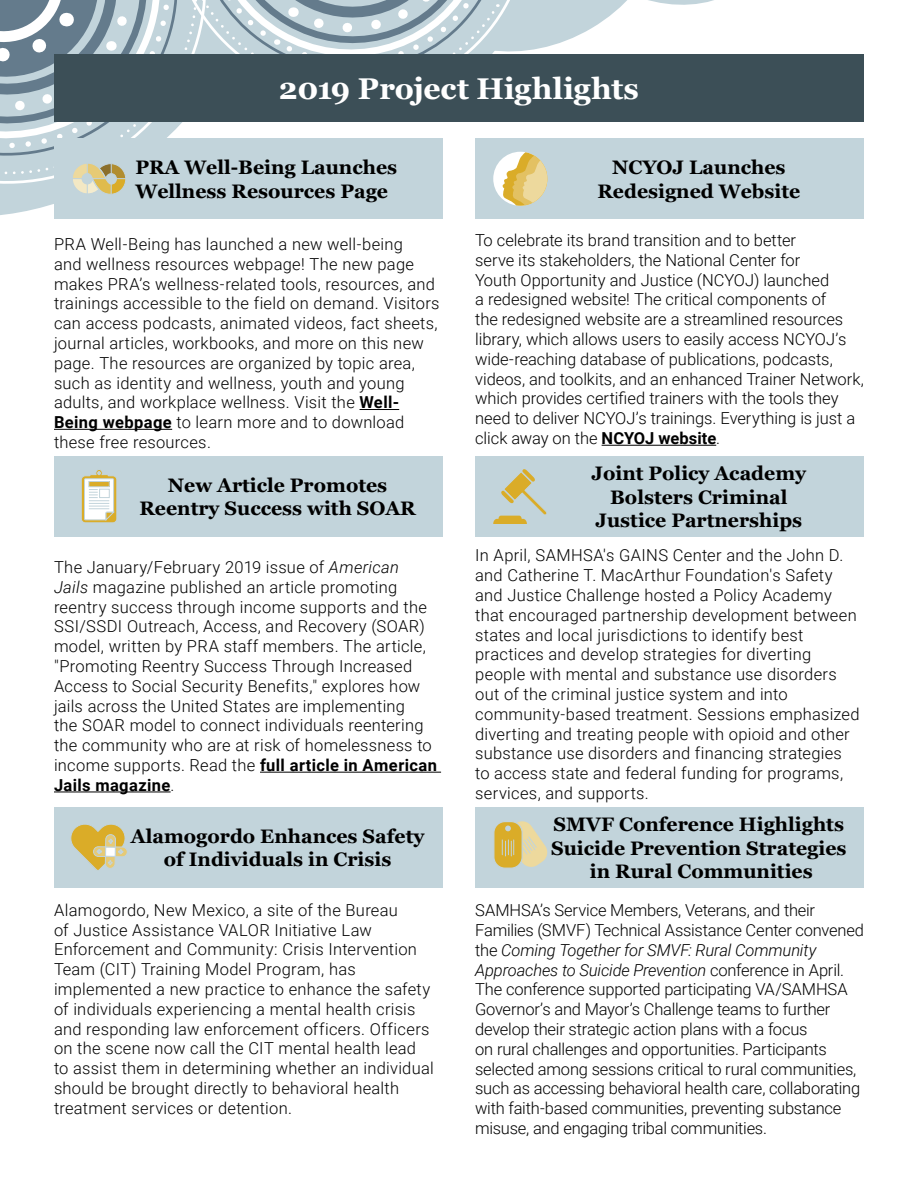
<style>
.page{position:relative;width:918px;height:1188px;background:#fff}
.page>*{position:absolute;margin:0;border:0;box-sizing:border-box;transform-origin:0 0}
.t1{font:700 30px "Georgia";color:#fff}
.t2{font:700 19.5px/23.4px "Georgia";color:#000;text-align:center}
.t3{font:300 16.5px/19.8px "Roboto";letter-spacing:.015em;color:#000}
.t4{font:300 16.5px/19.8px "Roboto";letter-spacing:-.015em;color:#000}
.t5{font:300 16.5px/19.8px "Roboto";letter-spacing:-.005em;color:#000}
.s1{font-weight:700}
.s2{font-style:italic}
</style>
<div class="page">
<hr style="left:360px;top:409px;width:39px;height:1px;background:#000">
<hr style="left:54px;top:429px;width:118px;height:1px;background:#000">
<hr style="left:260px;top:772px;width:181px;height:1px;background:#000">
<hr style="left:54px;top:792px;width:117px;height:1px;background:#000">
<hr style="left:602px;top:445px;width:114px;height:1px;background:#000">
<div style="left:54px;top:54px;width:810px;height:68px;background:#3c4f57"></div>
<div style="left:475px;top:807px;width:389px;height:81px;background:#c2d4db"></div>
<div style="left:494px;top:822px;width:28px;height:46px;background:#daac28;border-radius:11px"></div>
<div style="left:493px;top:821px;width:30px;height:48px;border:1px solid #c2d4db;border-radius:11px"></div>
<svg style="left:502px;top:821px;width:45px;height:47px"></svg>
<div style="left:475px;top:138px;width:389px;height:81px;background:#c2d4db"></div>
<div style="left:475px;top:456px;width:389px;height:81px;background:#c2d4db"></div>
<svg style="left:493px;top:469px;width:54px;height:54px"></svg>
<div style="left:54px;top:138px;width:389px;height:81px;background:#c2d4db"></div>
<svg style="left:0;top:0;width:714px;height:206px"></svg>
<div style="left:54px;top:456px;width:389px;height:81px;background:#c2d4db"></div>
<svg style="left:81px;top:470px;width:36px;height:53px"></svg>
<div style="left:54px;top:807px;width:389px;height:81px;background:#c2d4db"></div>
<svg style="left:71px;top:824px;width:56px;height:46px"></svg>
<h2 class="t1" style="left:279px;top:69px;width:362px">2019 Project Highlights</h2>
<h3 class="t2" style="left:135px;top:156px;width:263px;text-align:left">PRA Well-Being Launches<br>Wellness Resources Page</h3>
<p class="t3" style="left:54px;top:234px;width:387px">PRA Well-Being has launched a new well-being<br>and wellness resources webpage! The new page makes PRA’s wellness-related tools, resources, and trainings accessible to the field on demand. Visitors can access podcasts, animated videos, fact sheets, journal articles, workbooks, and more on this new page. The resources are organized by topic area, such as identity and wellness, youth and young adults, and workplace wellness. Visit the <span class="s1">Well-Being webpage</span> to learn more and to download these free resources.</p>
<h3 class="t2" style="left:139px;top:473px;width:278px">New Article Promotes<br>Reentry Success with SOAR</h3>
<p class="t3" style="left:54px;top:557px;width:384px">The January/February 2019 issue of <span class="s2">American Jails</span> magazine published an article promoting reentry success through income supports and the SSI/SSDI Outreach, Access, and Recovery (SOAR) model, written by PRA staff members. The article, "Promoting Reentry Success Through Increased Access to Social Security Benefits," explores how jails across the United States are implementing<br>the SOAR model to connect individuals reentering the community who are at risk of homelessness to income supports. Read the <span class="s1">full article in American Jails magazine</span>.</p>
<h3 class="t2" style="left:131px;top:825px;width:295px">Alamogordo Enhances Safety of Individuals in Crisis</h3>
<p class="t3" style="left:54px;top:899px;width:381px">Alamogordo, New Mexico, a site of the Bureau<br>of Justice Assistance VALOR Initiative Law Enforcement and Community: Crisis Intervention Team (CIT) Training Model Program, has implemented a new practice to enhance the safety of individuals experiencing a mental health crisis and responding law enforcement officers. Officers on the scene now call the CIT mental health lead to assist them in determining whether an individual should be brought directly to behavioral health treatment services or detention.</p>
<h3 class="t2" style="left:597px;top:156px;width:204px">NCYOJ Launches<br>Redesigned Website</h3>
<p class="t5" style="left:475px;top:230px;width:390px">To celebrate its brand transition and to better<br>serve its stakeholders, the National Center for<br>Youth Opportunity and Justice (NCYOJ) launched<br>a redesigned website! The critical components of<br>the redesigned website are a streamlined resources library, which allows users to easily access NCYOJ’s wide-reaching database of publications, podcasts, videos, and toolkits, and an enhanced Trainer Network, which provides certified trainers with the tools they need to deliver NCYOJ’s trainings. Everything is just a click away on the <span class="s1">NCYOJ website</span>.</p>
<h3 class="t2" style="left:592px;top:462px;width:216px">Joint Policy Academy<br>Bolsters Criminal<br>Justice Partnerships</h3>
<p class="t3" style="left:475px;top:545px;width:386px">In April, SAMHSA's GAINS Center and the John D. and Catherine T. MacArthur Foundation's Safety and Justice Challenge hosted a Policy Academy that encouraged partnership development between states and local jurisdictions to identify best practices and develop strategies for diverting people with mental and substance use disorders out of the criminal justice system and into community-based treatment. Sessions emphasized diverting and treating people with opioid and other substance use disorders and financing strategies to access state and federal funding for programs, services, and supports.</p>
<h3 class="t2" style="left:551px;top:813px;width:297px">SMVF Conference Highlights<br>Suicide Prevention Strategies in Rural Communities</h3>
<p class="t4" style="left:475px;top:900px;width:390px">SAMHSA’s Service Members, Veterans, and their Families (SMVF) Technical Assistance Center convened the <span class="s2">Coming Together for SMVF: Rural Community Approaches to Suicide Prevention</span> conference in April.<br>The conference supported participating VA/SAMHSA Governor’s and Mayor’s Challenge teams to further develop their strategic action plans with a focus<br>on rural challenges and opportunities. Participants selected among sessions critical to rural communities, such as accessing behavioral health care, collaborating with faith-based communities, preventing substance misuse, and engaging tribal communities.</p>
</div>
